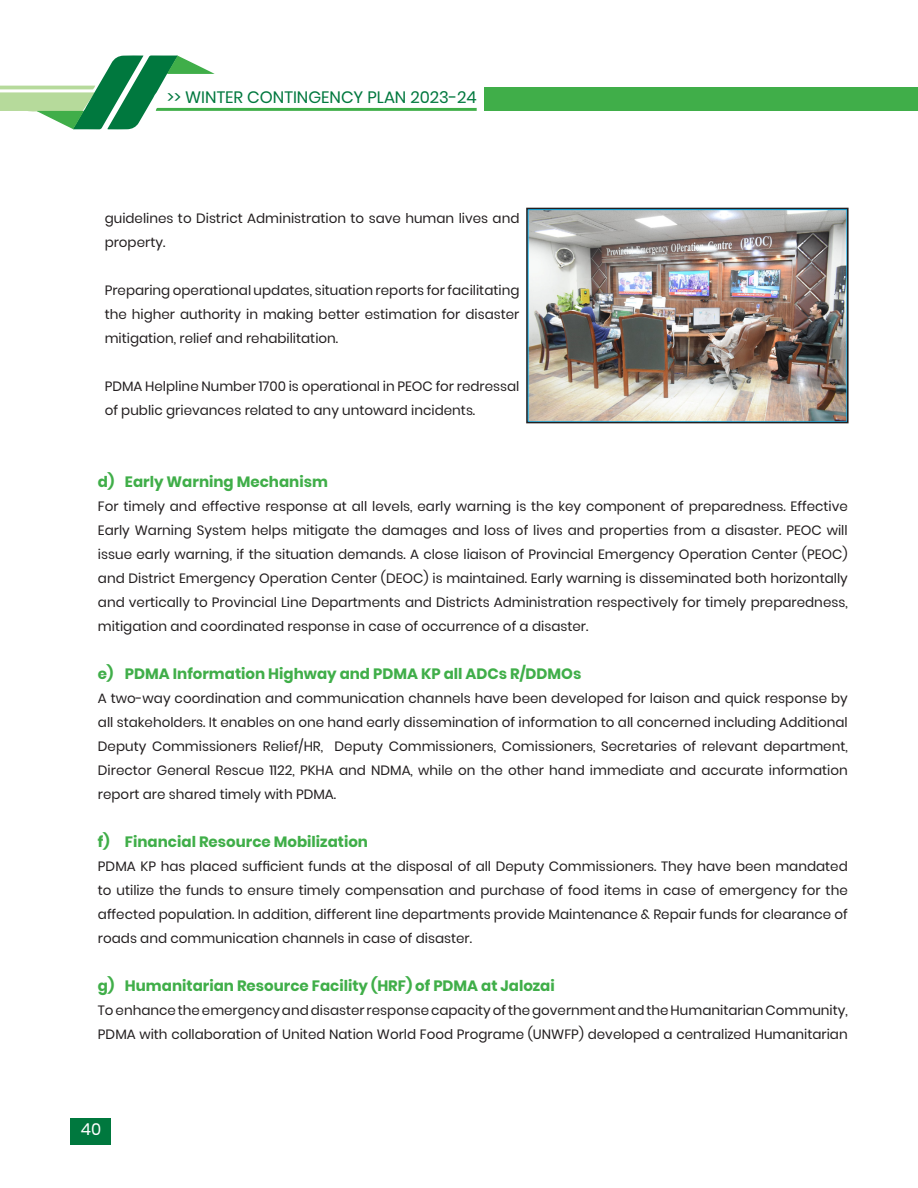
<style>
.page{position:relative;width:918px;height:1188px;background:#fff}
.page>*{position:absolute;margin:0;border:0;box-sizing:border-box;transform-origin:0 0}
.t1{font:16.5px "Poppins";color:#00783e}
.t2{font:16.5px "Poppins";color:#fff}
.Sub_2{font:700 15px "Poppins";color:#40ae49}
.Body_Text{font:13.5px/24px "Poppins";color:#231f20;text-align:justify}
</style>
<div class="page">
<div style="left:71px;top:1119px;width:40px;height:26px;background:#00783e"></div>
<svg style="left:0;top:55px;width:477px;height:75px"></svg>
<div style="left:484px;top:88px;width:434px;height:23px;background:#40ae49"></div>
<img style="left:529px;top:211px;width:317px;height:209px">
<div style="left:526px;top:208px;width:323px;height:215px;border:2px solid #231f20"></div>
<p class="t1" style="left:167px;top:88px;width:311px">&gt;&gt; WINTER CONTINGENCY PLAN 2023-24</p>
<p class="Body_Text" style="left:105px;top:206px;width:416px">guidelines to District Administration to save human lives and property.</p>
<p class="Body_Text" style="left:105px;top:278px;width:416px">Preparing operational updates, situation reports for facilitating the higher authority in making better estimation for disaster mitigation, relief and rehabilitation.</p>
<p class="Body_Text" style="left:105px;top:374px;width:416px">PDMA Helpline Number 1700 is operational in PEOC for redressal of public grievances related to any untoward incidents.</p>
<p class="Sub_2" style="left:98px;top:473px;width:232px">d) Early Warning Mechanism</p>
<p class="Body_Text" style="left:98px;top:494px;width:751px">For timely and effective response at all levels, early warning is the key component of preparedness. Effective Early Warning System helps mitigate the damages and loss of lives and properties from a disaster. PEOC will issue early warning, if the situation demands. A close liaison of Provincial Emergency Operation Center (PEOC) and District Emergency Operation Center (DEOC) is maintained. Early warning is disseminated both horizontally and vertically to Provincial Line Departments and Districts Administration respectively for timely preparedness, mitigation and coordinated response in case of occurrence of a disaster.</p>
<p class="Sub_2" style="left:98px;top:665px;width:485px">e) PDMA Information Highway and PDMA KP all ADCs R/DDMOs</p>
<p class="Body_Text" style="left:98px;top:686px;width:751px">A two-way coordination and communication channels have been developed for laison and quick response by all stakeholders. It enables on one hand early dissemination of information to all concerned including Additional Deputy Commissioners Relief/HR, Deputy Commissioners, Comissioners, Secretaries of relevant department, Director General Rescue 1122, PKHA and NDMA, while on the other hand immediate and accurate information report are shared timely with PDMA.</p>
<p class="Sub_2" style="left:98px;top:833px;width:272px">f) Financial Resource Mobilization</p>
<p class="Body_Text" style="left:98px;top:854px;width:751px">PDMA KP has placed sufficient funds at the disposal of all Deputy Commissioners. They have been mandated to utilize the funds to ensure timely compensation and purchase of food items in case of emergency for the affected population. In addition, different line departments provide Maintenance &amp; Repair funds for clearance of roads and communication channels in case of disaster.</p>
<p class="Sub_2" style="left:98px;top:977px;width:458px">g) Humanitarian Resource Facility (HRF) of PDMA at Jalozai</p>
<p class="Body_Text" style="left:98px;top:998px;width:751px">To enhance the emergency and disaster response capacity of the government and the Humanitarian Community,<br>PDMA with collaboration of United Nation World Food Programe (UNWFP) developed a centralized Humanitarian</p>
<p class="t2" style="left:81px;top:1120px;width:22px">40</p>
</div>
